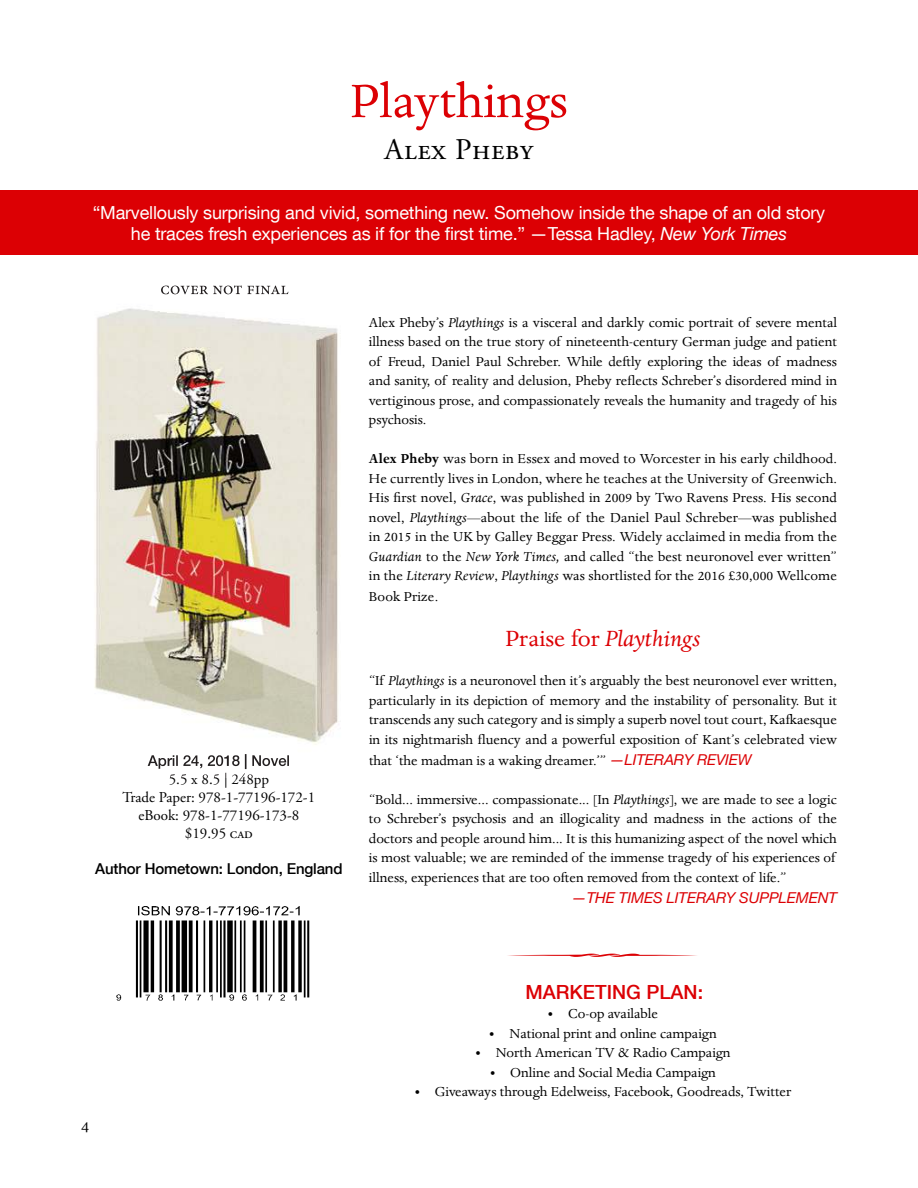
<style>
.page{position:relative;width:918px;height:1188px;background:#fff}
.page>*{position:absolute;margin:0;border:0;box-sizing:border-box;transform-origin:0 0}
.t1{font:54px "Dante";color:#dc0004}
.t2{font:30px "Adobe Garamond Pro";letter-spacing:.025em;color:#000}
.t3{font:italic 25.5px "Dante";color:#dc0004}
.t4{font:500 19.5px "Helvetica Neue LT Com";color:#dc0004}
.t5{font:18px/21.6px "Helvetica Neue LT Com";letter-spacing:-.01em;color:#fff;text-align:center}
.t6{font:18px "Dante";color:#000}
.t7{font:15px/19.5px "Dante";color:#000;text-align:justify}
.t8{font:15px/18px "Adobe Garamond Pro";color:#000;text-align:center}
.t9{font:500 15px "Helvetica Neue LT Com";letter-spacing:-.01em;color:#000}
.t10{font:italic 15px "Helvetica Neue LT Com";letter-spacing:-.01em;color:#dc0004}
.s1{font-style:italic}
.s2{font-weight:700}
.s3{font-style:normal}
.s4{font-family:"Helvetica Neue LT Com";font-style:italic;color:#dc0004}
</style>
<div class="page">
<div style="left:0;top:191px;width:918px;height:64px;background:#dc0004"></div>
<img style="left:95px;top:291px;width:244px;height:482px">
<img style="left:148px;top:754px;width:141px;height:15px">
<img style="left:148px;top:755px;width:75px;height:14px">
<img style="left:247px;top:774px;width:6px;height:3px">
<img style="left:170px;top:773px;width:75px;height:4px">
<img style="left:270px;top:285px;width:18px;height:9px">
<img style="left:161px;top:285px;width:109px;height:9px">
<img style="left:116px;top:906px;width:194px;height:95px">
<h1 class="t1" style="left:350px;top:77px;width:219px">Playthings</h1>
<h2 class="t2" style="left:385px;top:137px;width:150px">Alex Pheby</h2>
<p class="t5" style="left:93px;top:203px;width:734px">“Marvellously surprising and vivid, something new. Somehow inside the shape of an old story he traces fresh experiences as if for the first time.” —Tessa Hadley, <span class="s1">New York Times</span></p>
<p class="t8" style="left:123px;top:771px;width:194px">5.5 x 8.5 | 248pp<br>Trade Paper: 978-1-77196-172-1 eBook: 978-1-77196-173-8 $19.95 cad</p>
<p class="t9" style="left:95px;top:862px;width:249px">Author Hometown: London, England</p>
<p class="t7" style="left:369px;top:313px;width:470px">Alex Pheby’s <span class="s1">Playthings</span> is a visceral and darkly comic portrait of severe mental illness based on the true story of nineteenth-century German judge and patient of Freud, Daniel Paul Schreber. While deftly exploring the ideas of madness and sanity, of reality and delusion, Pheby reflects Schreber’s disordered mind in vertiginous prose, and compassionately reveals the humanity and tragedy of his psychosis.</p>
<p class="t7" style="left:369px;top:450px;width:470px"><span class="s2">Alex Pheby</span> was born in Essex and moved to Worcester in his early childhood.<br>He currently lives in London, where he teaches at the University of Greenwich.<br>His first novel, <span class="s1">Grace</span>, was published in 2009 by Two Ravens Press. His second novel, <span class="s1">Playthings</span>—about the life of the Daniel Paul Schreber—was published in 2015 in the UK by Galley Beggar Press. Widely acclaimed in media from the <span class="s1">Guardian</span> to the <span class="s1">New York Times,</span> and called “the best neuronovel ever written” in the <span class="s1">Literary Review</span>, <span class="s1">Playthings</span> was shortlisted for the 2016 £30,000 Wellcome</p>
<p class="t7" style="left:369px;top:588px;width:71px">Book Prize.</p>
<h3 class="t3" style="left:505px;top:627px;width:197px"><span class="s3">Praise for</span> Playthings</h3>
<p class="t7" style="left:369px;top:672px;width:469px">“If <span class="s1">Playthings</span> is a neuronovel then it’s arguably the best neuronovel ever written, particularly in its depiction of memory and the instability of personality. But it transcends any such category and is simply a superb novel tout court, Kafkaesque in its nightmarish fluency and a powerful exposition of Kant’s celebrated view</p>
<p class="t7" style="left:369px;top:751px;width:384px">that ‘the madman is a waking dreamer.’” <span class="s4">—LITERARY REVIEW</span></p>
<p class="t7" style="left:369px;top:790px;width:470px">“Bold... immersive... compassionate... [In <span class="s1">Playthings</span>], we are made to see a logic to Schreber’s psychosis and an illogicality and madness in the actions of the doctors and people around him... It is this humanizing aspect of the novel which is most valuable; we are reminded of the immense tragedy of his experiences of illness, experiences that are too often removed from the context of life.”</p>
<p class="t10" style="left:572px;top:892px;width:267px">—THE TIMES LITERARY SUPPLEMENT</p>
<p class="t6" style="left:81px;top:1118px;width:10px">4</p>
<h3 class="t4" style="left:525px;top:984px;width:179px">MARKETING PLAN:</h3>
<p class="t7" style="left:548px;top:1005px;width:112px">• Co-op available</p>
<p class="t7" style="left:489px;top:1024px;width:229px">• National print and online campaign</p>
<p class="t7" style="left:475px;top:1044px;width:257px">• North American TV &amp; Radio Campaign</p>
<p class="t7" style="left:490px;top:1063px;width:227px">• Online and Social Media Campaign</p>
<p class="t7" style="left:415px;top:1083px;width:378px">• Giveaways through Edelweiss, Facebook, Goodreads, Twitter</p>
</div>
